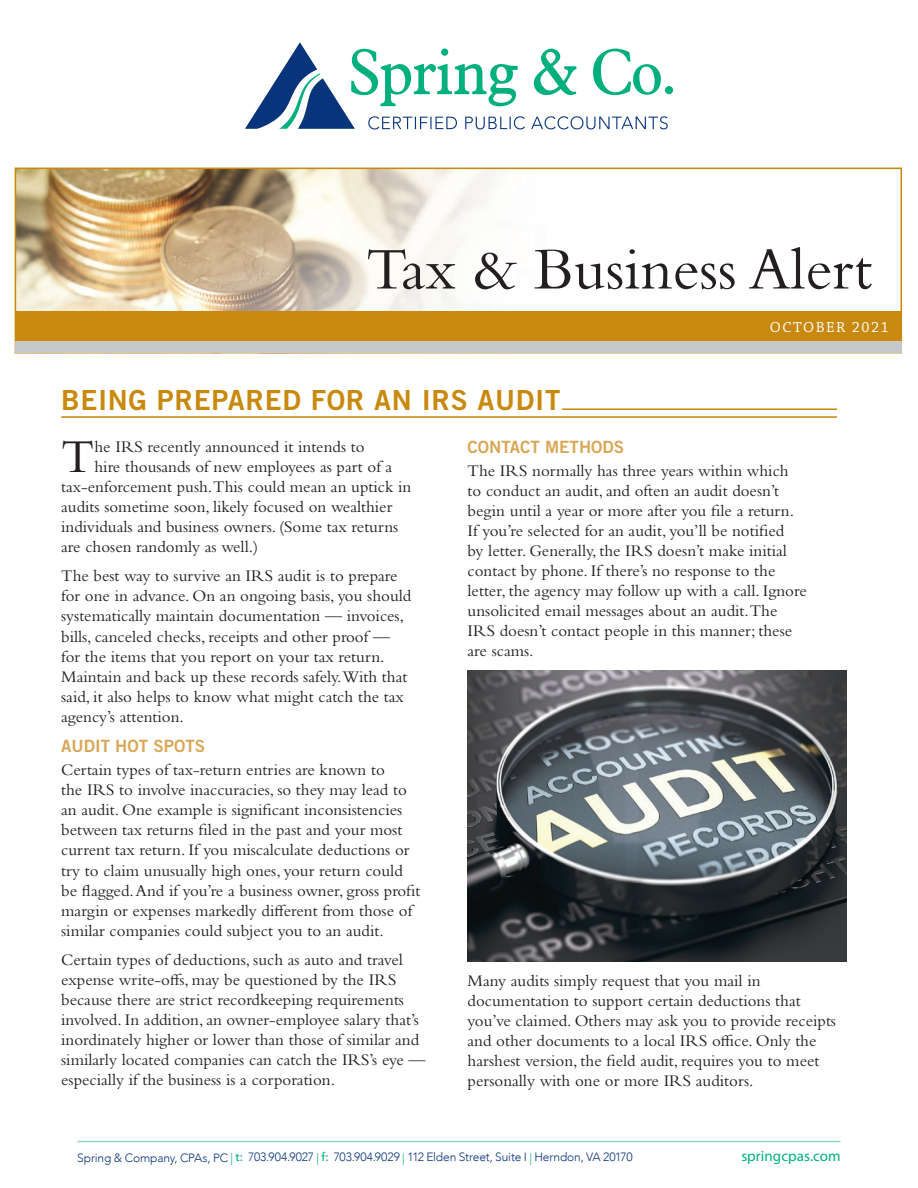
<style>
.page{position:relative;width:918px;height:1188px;background:#fff}
.page>*{position:absolute;margin:0;border:0;box-sizing:border-box;transform-origin:0 0}
.t1{font:61.5px "Bembo Std";color:#231f20}
.t2{font:49.05px "Bembo Std";color:#231f20}
.t3{font:27.75px "Trade Gothic LT Std Bd 2";letter-spacing:.025em;color:#c8890e}
.t4{font:16.95px/20px "Bembo Std";color:#231f20}
.t5{font:15.45px "Chaparral Pro";letter-spacing:.1em;color:#fff}
.TEXT{font:15px "Myriad Pro";letter-spacing:.005em;color:#00af7e}
.TEXT-2{font:300 12px "Avenir";letter-spacing:-.01em;color:#08347b}
.s1{font-family:"Trade Gothic LT Std Bd 2";color:#d9a756}
.s2{color:#00af7e}
.s3{font-weight:500;color:#00af7e}
</style>
<div class="page">
<img style="left:18px;top:171px;width:477px;height:140px">
<hr style="left:562px;top:408px;width:275px;height:2px;background:#c8890e">
<hr style="left:61px;top:416px;width:776px;height:2px;background:#c8890e">
<div style="left:15px;top:168px;width:887px;height:185px;border:2px solid #c8890e"></div>
<div style="left:15px;top:311px;width:887px;height:42px;background:#c7c8ca"></div>
<div style="left:15px;top:311px;width:887px;height:30px;background:#c8890e"></div>
<img style="left:468px;top:670px;width:378px;height:291px">
<svg style="left:534px;top:49px;width:42px;height:46px"></svg>
<svg style="left:593px;top:49px;width:68px;height:46px"></svg>
<div style="left:665px;top:86px;width:8px;height:8px;background:#00af7e;border-radius:50%"></div>
<svg style="left:531px;top:116px;width:137px;height:13px"></svg>
<svg style="left:245px;top:42px;width:280px;height:87px"></svg>
<hr style="left:78px;top:1141px;width:762px;height:1px;background:#8ed8bd">
<p class="t1" style="left:366px;top:233px;width:508px">Tax &amp; Business Alert</p>
<p class="t5" style="left:770px;top:319px;width:120px">OCTOBER 2021</p>
<p class="t3" style="left:61px;top:383px;width:501px">BEING PREPARED FOR AN IRS AUDIT</p>
<p class="t2" style="left:61px;top:428px;width:35px">T</p>
<p class="t4" style="left:94px;top:437px;width:272px">he IRS recently announced it intends to</p>
<p class="t4" style="left:94px;top:457px;width:299px">hire thousands of new employees as part of a</p>
<p class="t4" style="left:61px;top:477px;width:352px">tax-enforcement push.This could mean an uptick in</p>
<p class="t4" style="left:61px;top:497px;width:333px">audits sometime soon, likely focused on wealthier</p>
<p class="t4" style="left:61px;top:517px;width:339px">individuals and business owners. (Some tax returns</p>
<p class="t4" style="left:61px;top:537px;width:199px">are chosen randomly as well.)</p>
<p class="t4" style="left:61px;top:566px;width:352px">The best way to survive an IRS audit is to prepare for one in advance. On an ongoing basis, you should systematically maintain documentation — invoices, bills, canceled checks, receipts and other proof — for the items that you report on your tax return.<br>Maintain and back up these records safely.With that said, it also helps to know what might catch the tax agency’s attention.</p>
<p class="t4" style="left:61px;top:735px;width:325px;line-height:23.1px"><span class="s1">AUDIT HOT SPOTS<br></span>Certain types of tax-return entries are known to</p>
<p class="t4" style="left:61px;top:780px;width:361px">the IRS to involve inaccuracies, so they may lead to an audit. One example is significant inconsistencies between tax returns filed in the past and your most current tax return. If you miscalculate deductions or try to claim unusually high ones, your return could be flagged. And if you’re a business owner, gross profit margin or expenses markedly different from those of similar companies could subject you to an audit.</p>
<p class="t4" style="left:61px;top:949px;width:366px">Certain types of deductions, such as auto and travel expense write-offs, may be questioned by the IRS because there are strict recordkeeping requirements involved. In addition, an owner-employee salary that’s inordinately higher or lower than those of similar and similarly located companies can catch the IRS’s eye — especially if the business is a corporation.</p>
<p class="t4" style="left:468px;top:436px;width:323px;line-height:23.1px"><span class="s1">CONTACT METHODS<br></span>The IRS normally has three years within which</p>
<p class="t4" style="left:468px;top:481px;width:341px">to conduct an audit, and often an audit doesn’t begin until a year or more after you file a return.<br>If you’re selected for an audit, you’ll be notified<br>by letter. Generally, the IRS doesn’t make initial contact by phone. If there’s no response to the letter, the agency may follow up with a call. Ignore unsolicited email messages about an audit.The IRS doesn’t contact people in this manner; these are scams.</p>
<p class="t4" style="left:468px;top:970px;width:370px">Many audits simply request that you mail in documentation to support certain deductions that you’ve claimed. Others may ask you to provide receipts and other documents to a local IRS office. Only the harshest version, the field audit, requires you to meet personally with one or more IRS auditors.</p>
<p class="TEXT-2" style="left:77px;top:1150px;width:557px">Spring &amp; Company, CPAs, PC <span class="s2">|</span> <span class="s3">t:</span> 703.904.9027 <span class="s2">|</span> <span class="s3">f:</span> 703.904.9029 <span class="s2">|</span> 112 Elden Street, Suite I <span class="s2">|</span> Herndon, VA 20170</p>
<p class="TEXT" style="left:741px;top:1147px;width:101px">springcpas.com</p>
</div>
